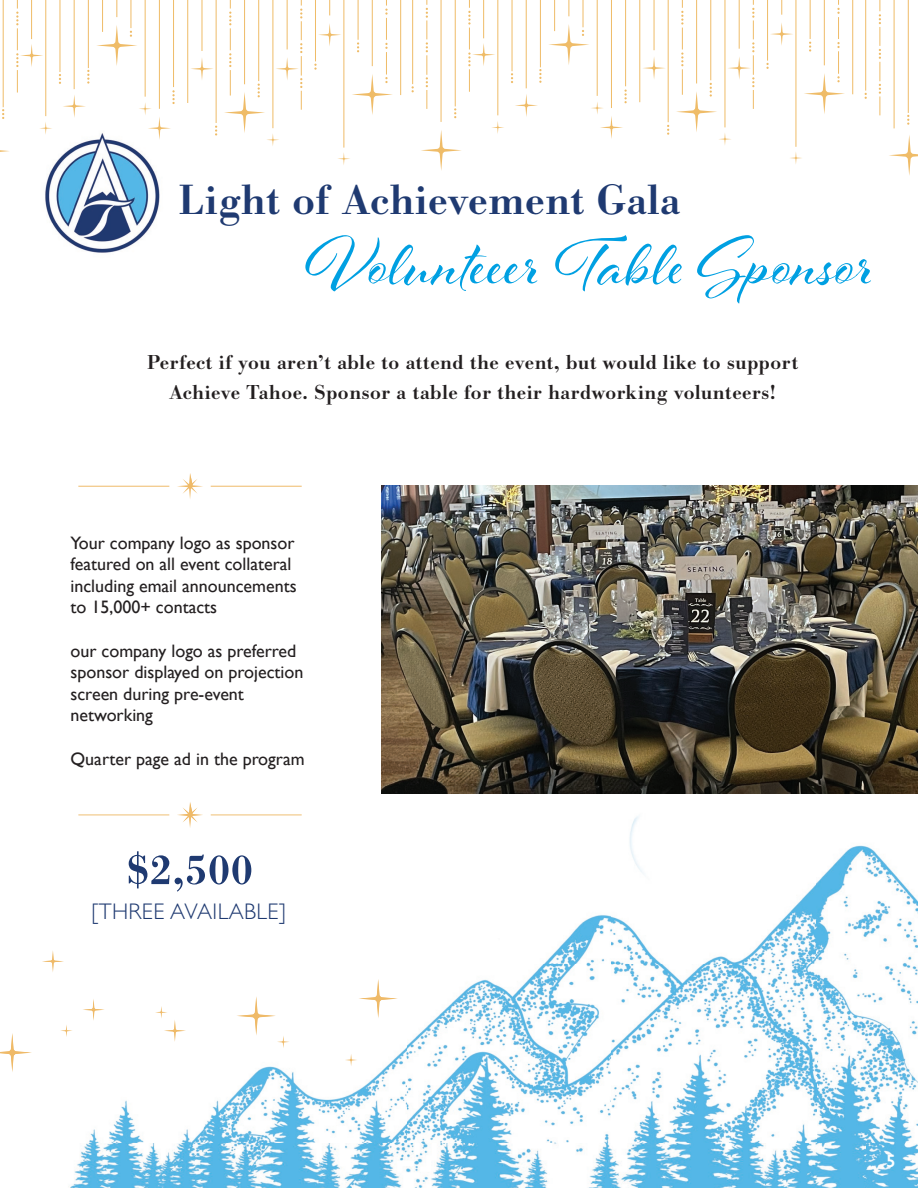
<style>
.page{position:relative;width:918px;height:1188px;background:#fff}
.page>*{position:absolute;margin:0;border:0;box-sizing:border-box;transform-origin:0 0}
.t1{font:73.8px "Al Fresco";color:#00a0e2}
.t2{font:500 43.95px "Bodoni URW";letter-spacing:.02em;color:#1f3a71}
.t3{font:300 22.5px "Gill Sans";letter-spacing:.02em;color:#1f3a71}
.t4{font:500 21px/30px "Bodoni URW";letter-spacing:.03em;color:#231f20;text-align:center}
.t5{font:18px/21.6px "Gill Sans";color:#231f20}
.t6{font:600 18px "Gill Sans";color:#fff}
</style>
<div class="page">
<hr style="left:211px;top:486px;width:91px;height:1px;background:#efba68">
<hr style="left:78px;top:486px;width:91px;height:1px;background:#efba68">
<svg style="left:177px;top:473px;width:26px;height:26px"></svg>
<img style="left:45px;top:133px;width:115px;height:120px">
<img style="left:382px;top:486px;width:536px;height:307px">
<img style="left:78px;top:786px;width:330px;height:98px">
<img style="left:408px;top:793px;width:408px;height:172px">
<img style="left:816px;top:793px;width:102px;height:350px">
<img style="left:89px;top:965px;width:728px;height:178px">
<img style="left:70px;top:1143px;width:848px;height:45px">
<img style="left:0;top:1033px;width:32px;height:39px">
<img style="left:358px;top:979px;width:40px;height:39px">
<img style="left:42px;top:951px;width:22px;height:21px">
<svg style="left:60px;top:1025px;width:12px;height:12px"></svg>
<svg style="left:155px;top:1006px;width:31px;height:36px"></svg>
<svg style="left:237px;top:996px;width:53px;height:52px"></svg>
<svg style="left:345px;top:1054px;width:12px;height:12px"></svg>
<img style="left:83px;top:999px;width:22px;height:22px">
<img style="left:164px;top:1020px;width:22px;height:22px">
<img style="left:129px;top:851px;width:122px;height:41px">
<img style="left:78px;top:815px;width:224px;height:1px">
<img style="left:177px;top:802px;width:26px;height:26px">
<img style="left:182px;top:807px;width:16px;height:15px">
<svg style="left:0;top:150px;width:9px;height:2px"></svg>
<svg style="left:40px;top:122px;width:12px;height:13px"></svg>
<svg style="left:338px;top:153px;width:12px;height:12px"></svg>
<svg style="left:191px;top:58px;width:22px;height:22px"></svg>
<svg style="left:63px;top:95px;width:23px;height:22px"></svg>
<svg style="left:318px;top:24px;width:23px;height:22px"></svg>
<hr style="left:0;top:0;width:1px;height:123px;background:#efbc68">
<hr style="left:3px;top:0;width:1px;height:107px;background:#efbc68">
<hr style="left:45px;top:0;width:1px;height:116px;background:#efbc68">
<hr style="left:60px;top:0;width:1px;height:72px;background:#efbc68">
<hr style="left:74px;top:0;width:1px;height:89px;background:#efbc68">
<hr style="left:88px;top:0;width:1px;height:68px;background:#efbc68">
<hr style="left:145px;top:0;width:1px;height:97px;background:#efbc68">
<hr style="left:173px;top:0;width:1px;height:87px;background:#efbc68">
<hr style="left:187px;top:0;width:1px;height:103px;background:#efbc68">
<hr style="left:216px;top:0;width:1px;height:123px;background:#efbc68">
<hr style="left:315px;top:0;width:1px;height:61px;background:#efbc68">
<hr style="left:344px;top:0;width:1px;height:148px;background:#efbc68">
<hr style="left:400px;top:0;width:1px;height:95px;background:#efbc68">
<hr style="left:202px;top:0;width:1px;height:51px;background:#efbc68">
<svg style="left:329px;top:0;width:1px;height:15px"></svg>
<hr style="left:159px;top:0;width:1px;height:109px;background:#efbc68">
<svg style="left:87px;top:70px;width:2px;height:14px"></svg>
<svg style="left:139px;top:90px;width:36px;height:50px"></svg>
<svg style="left:16px;top:0;width:27px;height:93px"></svg>
<svg style="left:224px;top:0;width:78px;height:146px"></svg>
<svg style="left:352px;top:0;width:41px;height:115px"></svg>
<svg style="left:314px;top:64px;width:3px;height:6px"></svg>
<svg style="left:215px;top:126px;width:2px;height:10px"></svg>
<svg style="left:97px;top:0;width:40px;height:66px"></svg>
<svg style="left:59px;top:74px;width:2px;height:10px"></svg>
<svg style="left:2px;top:109px;width:2px;height:10px"></svg>
<svg style="left:421px;top:130px;width:40px;height:41px"></svg>
<svg style="left:492px;top:121px;width:12px;height:13px"></svg>
<svg style="left:790px;top:152px;width:12px;height:12px"></svg>
<svg style="left:643px;top:57px;width:22px;height:22px"></svg>
<svg style="left:515px;top:94px;width:23px;height:23px"></svg>
<svg style="left:770px;top:23px;width:23px;height:22px"></svg>
<hr style="left:441px;top:0;width:1px;height:122px;background:#efbc68">
<hr style="left:412px;top:0;width:1px;height:84px;background:#efbc68">
<hr style="left:455px;top:0;width:1px;height:106px;background:#efbc68">
<hr style="left:497px;top:0;width:1px;height:115px;background:#efbc68">
<hr style="left:512px;top:0;width:1px;height:71px;background:#efbc68">
<hr style="left:526px;top:0;width:1px;height:88px;background:#efbc68">
<hr style="left:540px;top:0;width:1px;height:67px;background:#efbc68">
<hr style="left:597px;top:0;width:1px;height:96px;background:#efbc68">
<hr style="left:625px;top:0;width:1px;height:86px;background:#efbc68">
<hr style="left:639px;top:0;width:1px;height:102px;background:#efbc68">
<hr style="left:668px;top:0;width:1px;height:122px;background:#efbc68">
<hr style="left:767px;top:0;width:1px;height:61px;background:#efbc68">
<hr style="left:796px;top:0;width:1px;height:147px;background:#efbc68">
<hr style="left:852px;top:0;width:1px;height:94px;background:#efbc68">
<hr style="left:654px;top:0;width:1px;height:50px;background:#efbc68">
<svg style="left:781px;top:0;width:1px;height:15px"></svg>
<hr style="left:611px;top:0;width:1px;height:108px;background:#efbc68">
<svg style="left:539px;top:69px;width:3px;height:14px"></svg>
<svg style="left:591px;top:89px;width:36px;height:50px"></svg>
<svg style="left:468px;top:0;width:27px;height:92px"></svg>
<svg style="left:426px;top:0;width:2px;height:109px"></svg>
<svg style="left:676px;top:0;width:78px;height:145px"></svg>
<svg style="left:804px;top:0;width:41px;height:114px"></svg>
<svg style="left:766px;top:63px;width:3px;height:6px"></svg>
<svg style="left:667px;top:125px;width:2px;height:10px"></svg>
<svg style="left:549px;top:0;width:40px;height:65px"></svg>
<svg style="left:511px;top:73px;width:2px;height:10px"></svg>
<svg style="left:454px;top:108px;width:2px;height:10px"></svg>
<svg style="left:889px;top:135px;width:29px;height:41px"></svg>
<hr style="left:894px;top:0;width:1px;height:128px;background:#efbc68">
<hr style="left:865px;top:0;width:1px;height:91px;background:#efbc68">
<hr style="left:908px;top:0;width:1px;height:113px;background:#efbc68">
<hr style="left:917px;top:0;width:1px;height:153px;background:#efbc68">
<svg style="left:879px;top:0;width:2px;height:115px"></svg>
<svg style="left:907px;top:115px;width:2px;height:10px"></svg>
<h2 class="t2" style="left:179px;top:174px;width:503px">Light of Achievement Gala</h2>
<h1 class="t1" style="left:305px;top:215px;width:571px">Volunteeer Table Sponsor</h1>
<p class="t4" style="left:147px;top:348px;width:652px">Perfect if you aren’t able to attend the event, but would like to support<br>Achieve Tahoe. Sponsor a table for their hardworking volunteers!</p>
<p class="t5" style="left:70px;top:531px;width:228px">Your company logo as sponsor featured on all event collateral including email announcements to 15,000+ contacts</p>
<p class="t5" style="left:70px;top:639px;width:234px">our company logo as preferred sponsor displayed on projection screen during pre-event networking</p>
<p class="t5" style="left:70px;top:747px;width:236px">Quarter page ad in the program</p>
<p class="t3" style="left:91px;top:894px;width:196px">[THREE AVAILABLE]</p>
<p class="t6" style="left:886px;top:1150px;width:11px">5</p>
</div>
